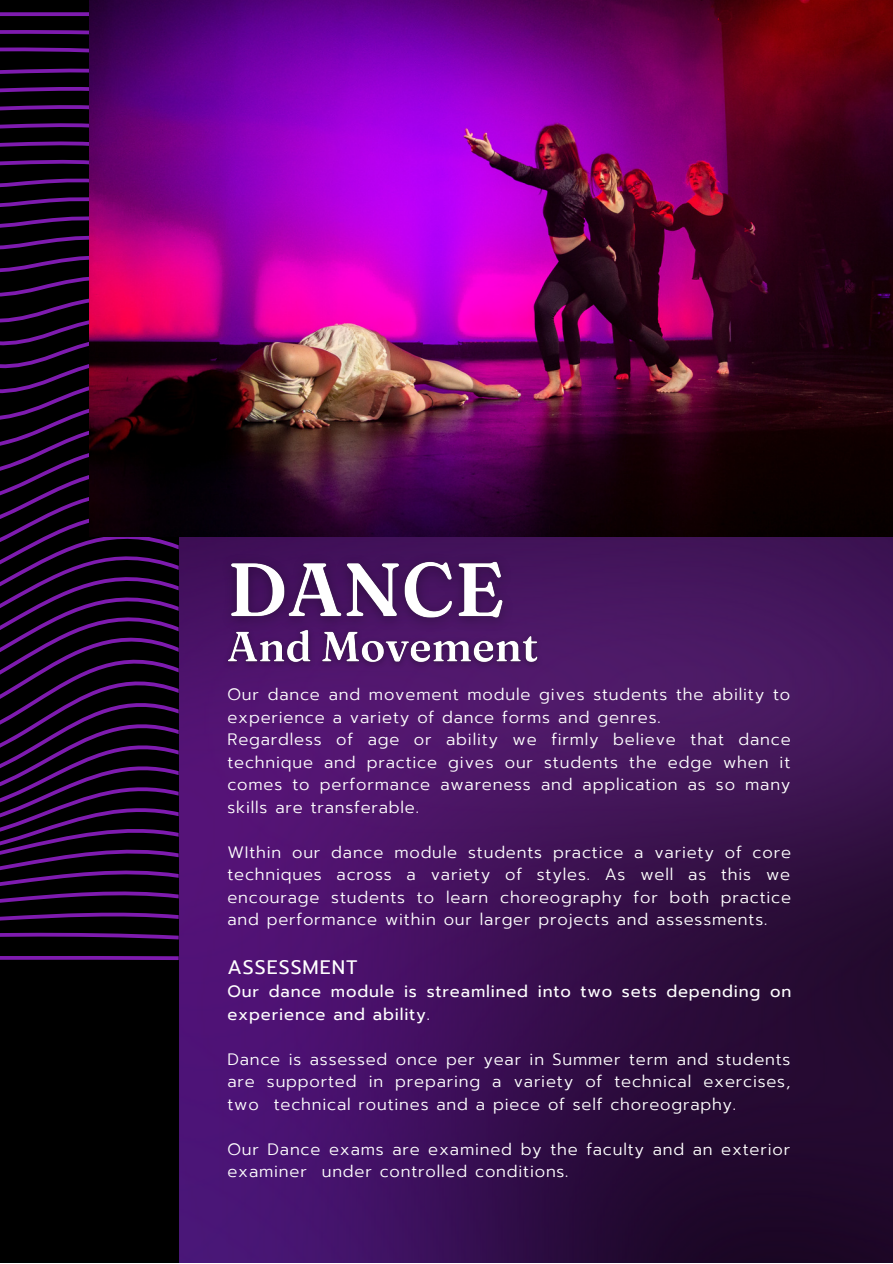
<style>
.page{position:relative;width:893px;height:1264px;background:#fff}
.page>*{position:absolute;margin:0;border:0;box-sizing:border-box;transform-origin:0 0}
.t1{font:19.5px "Prompt";letter-spacing:.05em;color:#fff}
.t2{font:300 16.5px/22.5px "Prompt";letter-spacing:.05em;color:#fff;text-align:justify}
.t3{font:16.5px/22.5px "Prompt";letter-spacing:.05em;color:#fff}
</style>
<div class="page">
<img style="left:178px;top:536px;width:714px;height:726px">
<div style="left:0;top:0;width:178px;height:1262px;background:#000"></div>
<svg style="left:0;top:12px;width:178px;height:948px"></svg>
<img style="left:89px;top:0;width:803px;height:536px">
<img style="left:209px;top:526px;width:330px;height:130px">
<img style="left:217px;top:610px;width:331px;height:75px">
<p class="t2" style="left:227px;top:683px;width:564px">Our dance and movement module gives students the ability to experience a variety of dance forms and genres.</p>
<p class="t2" style="left:227px;top:728px;width:564px">Regardless of age or ability we firmly believe that dance technique and practice gives our students the edge when it comes to performance awareness and application as so many skills are transferable.</p>
<p class="t2" style="left:227px;top:841px;width:565px">WIthin our dance module students practice a variety of core techniques across a variety of styles. As well as this we encourage students to learn choreography for both practice and performance within our larger projects and assessments.</p>
<p class="t1" style="left:227px;top:952px;width:132px">ASSESSMENT</p>
<p class="t3" style="left:227px;top:980px;width:565px">Our dance module is streamlined into two sets depending on experience and ability.</p>
<p class="t2" style="left:227px;top:1048px;width:564px">Dance is assessed once per year in Summer term and students are supported in preparing a variety of technical exercises, two technical routines and a piece of self choreography.</p>
<p class="t2" style="left:227px;top:1137px;width:564px">Our Dance exams are examined by the faculty and an exterior examiner under controlled conditions.</p>
</div>
